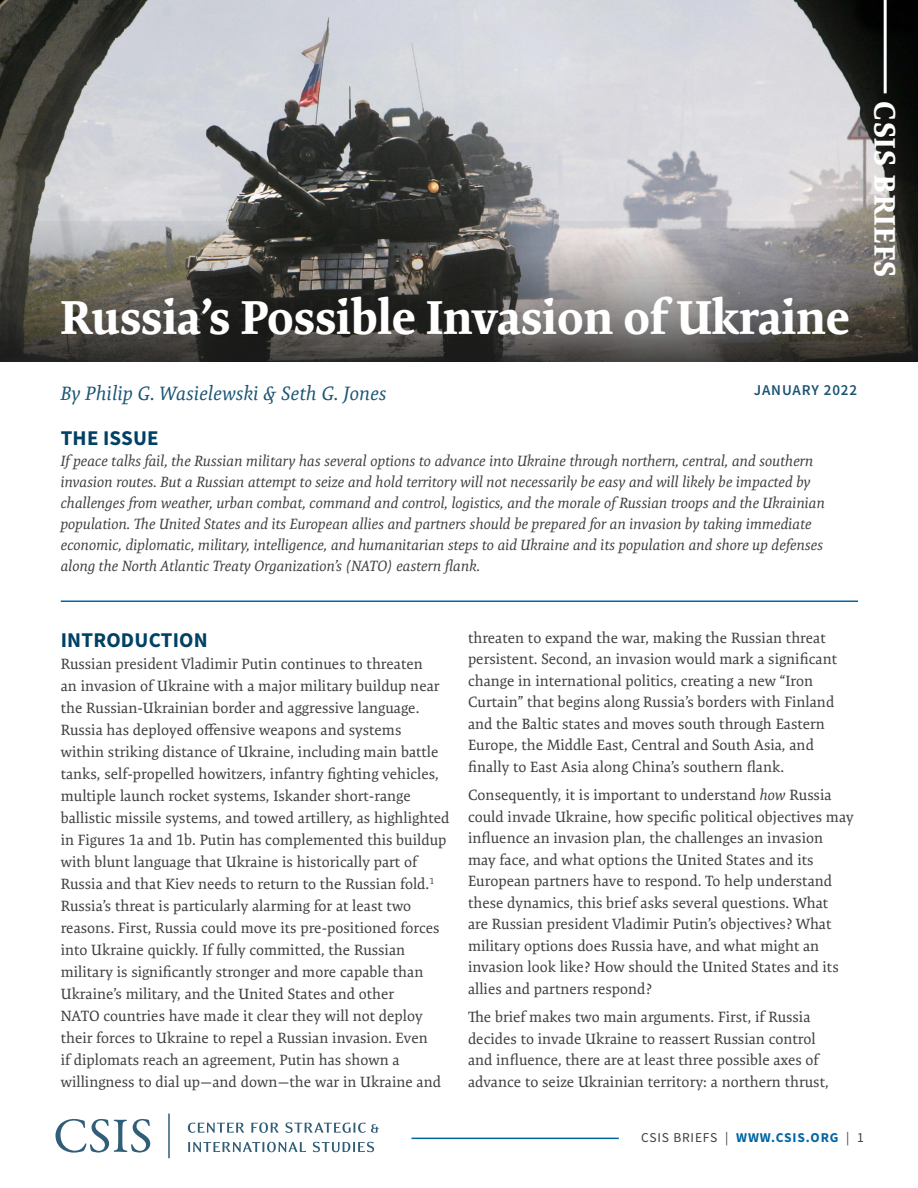
<style>
.page{position:relative;width:918px;height:1188px;background:#fff}
.page>*{position:absolute;margin:0;border:0;box-sizing:border-box;transform-origin:0 0}
.t1{font:700 48px "Expo Serif Pro";color:#fff}
.t2{font:700 30px "Expo Serif Pro";letter-spacing:.05em;color:#fff}
.t3{font:700 21px "Source Sans Pro";letter-spacing:.01em;color:#004165}
.t4{font:italic 19.5px "Expo Serif Pro";letter-spacing:.01em;color:#1a5474}
.t5{font:15px/22px "Expo Serif Pro";color:#3e3e3f}
.t6{font:italic 15px/21px "Expo Serif Pro";color:#3e3e3f}
.t7{font:600 15px "Source Sans Pro";letter-spacing:.06em;color:#1a5474}
.t8{font:13.5px "Source Sans Pro";letter-spacing:.06em;color:#3e3e3f}
.s1{font-style:italic}
.s2{font-weight:700;color:#0065a4}
</style>
<div class="page">
<hr style="left:411px;top:1138px;width:208px;height:1px;background:#0065a4">
<img style="left:0;top:0;width:918px;height:221px">
<svg style="left:0;top:221px;width:918px;height:141px;background:#62605d"></svg>
<hr style="left:884px;top:0;width:3px;height:93px;background:#fff">
<hr style="left:61px;top:601px;width:797px;height:1px;background:#0065a4">
<svg style="left:56px;top:1119px;width:94px;height:34px"></svg>
<hr style="left:168px;top:1113px;width:2px;height:45px;background:#305d77">
<svg style="left:188px;top:1123px;width:56px;height:10px"></svg>
<svg style="left:251px;top:1122px;width:28px;height:11px"></svg>
<svg style="left:285px;top:1122px;width:94px;height:11px"></svg>
<svg style="left:188px;top:1142px;width:118px;height:10px"></svg>
<svg style="left:313px;top:1142px;width:61px;height:10px"></svg>
<h1 class="t1" style="left:61px;top:287px;width:791px">Russia’s Possible Invasion of Ukraine</h1>
<h2 class="t2" style="left:903px;top:101px;width:178px;rotate:90deg">CSIS BRIEFS</h2>
<h3 class="t4" style="left:61px;top:381px;width:327px">By Philip G. Wasielewski &amp; Seth G. Jones</h3>
<p class="t7" style="left:754px;top:380px;width:105px">JANUARY 2022</p>
<h3 class="t3" style="left:61px;top:424px;width:99px">THE ISSUE</h3>
<p class="t6" style="left:61px;top:451px;width:766px">If peace talks fail, the Russian military has several options to advance into Ukraine through northern, central, and southern invasion routes. But a Russian attempt to seize and hold territory will not necessarily be easy and will likely be impacted by challenges from weather, urban combat, command and control, logistics, and the morale of Russian troops and the Ukrainian population. The United States and its European allies and partners should be prepared for an invasion by taking immediate economic, diplomatic, military, intelligence, and humanitarian steps to aid Ukraine and its population and shore up defenses along the North Atlantic Treaty Organization’s (NATO) eastern flank.</p>
<h3 class="t3" style="left:61px;top:626px;width:149px">INTRODUCTION</h3>
<p class="t5" style="left:61px;top:653px;width:390px">Russian president Vladimir Putin continues to threaten<br>an invasion of Ukraine with a major military buildup near the Russian-Ukrainian border and aggressive language.<br>Russia has deployed offensive weapons and systems<br>within striking distance of Ukraine, including main battle tanks, self-propelled howitzers, infantry fighting vehicles, multiple launch rocket systems, Iskander short-range ballistic missile systems, and towed artillery, as highlighted in Figures 1a and 1b. Putin has complemented this buildup with blunt language that Ukraine is historically part of Russia and that Kiev needs to return to the Russian fold.<sup>1<br></sup>Russia’s threat is particularly alarming for at least two reasons. First, Russia could move its pre-positioned forces into Ukraine quickly. If fully committed, the Russian military is significantly stronger and more capable than Ukraine’s military, and the United States and other<br>NATO countries have made it clear they will not deploy their forces to Ukraine to repel a Russian invasion. Even<br>if diplomats reach an agreement, Putin has shown a willingness to dial up—and down—the war in Ukraine and</p>
<p class="t5" style="left:468px;top:627px;width:371px;line-height:21.5px">threaten to expand the war, making the Russian threat persistent. Second, an invasion would mark a significant change in international politics, creating a new “Iron Curtain” that begins along Russia’s borders with Finland and the Baltic states and moves south through Eastern Europe, the Middle East, Central and South Asia, and finally to East Asia along China’s southern flank.</p>
<p class="t5" style="left:468px;top:784px;width:387px;line-height:21.5px">Consequently, it is important to understand <span class="s1">how</span> Russia could invade Ukraine, how specific political objectives may influence an invasion plan, the challenges an invasion may face, and what options the United States and its European partners have to respond. To help understand these dynamics, this brief asks several questions. What<br>are Russian president Vladimir Putin’s objectives? What military options does Russia have, and what might an invasion look like? How should the United States and its allies and partners respond?</p>
<p class="t5" style="left:468px;top:1006px;width:362px;line-height:21.5px">The brief makes two main arguments. First, if Russia decides to invade Ukraine to reassert Russian control and influence, there are at least three possible axes of advance to seize Ukrainian territory: a northern thrust,</p>
<p class="t8" style="left:641px;top:1129px;width:224px">CSIS BRIEFS | <span class="s2">WWW.CSIS.ORG</span> | 1</p>
</div>
